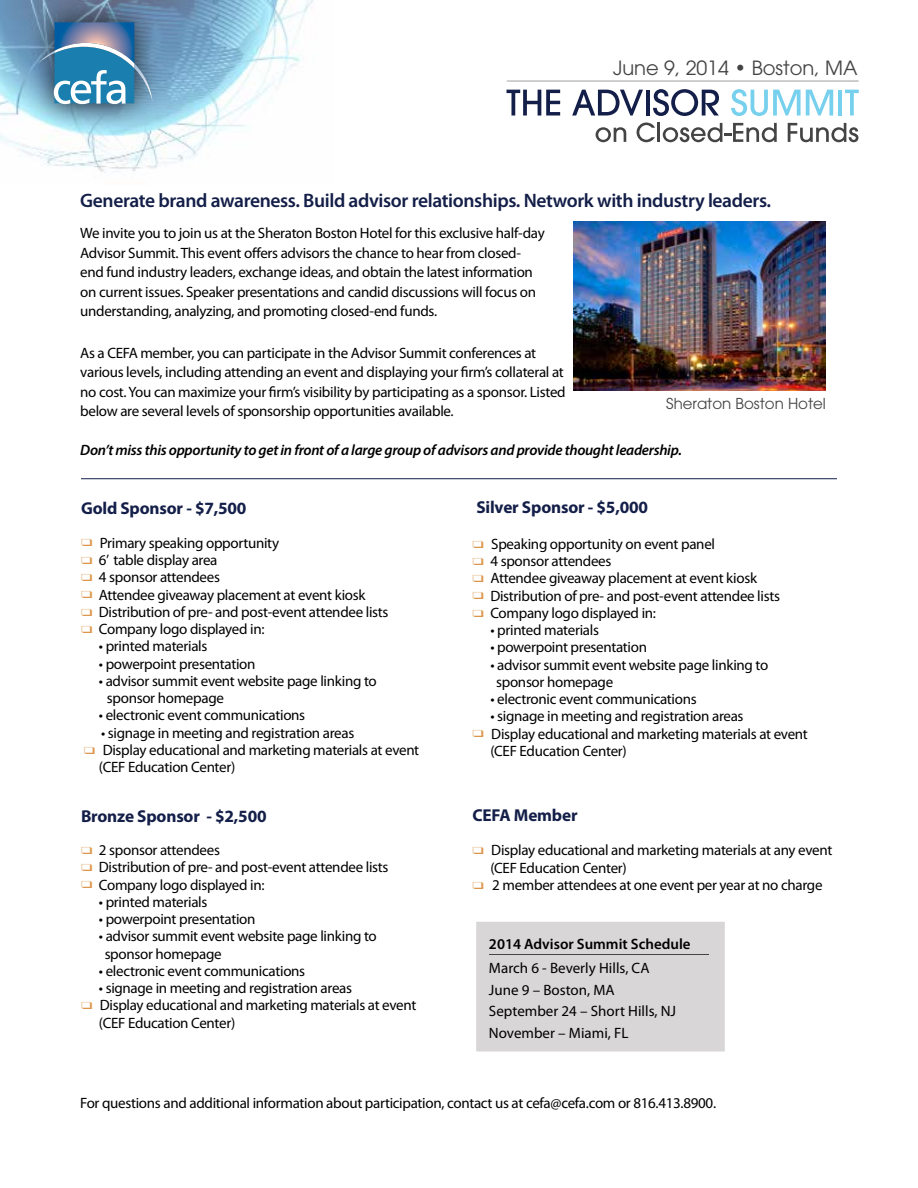
<style>
.page{position:relative;width:918px;height:1188px;background:#fff}
.page>*{position:absolute;margin:0;border:0;box-sizing:border-box;transform-origin:0 0}
.t1{font:600 19.5px "Myriad Pro";letter-spacing:-.02em;color:#141f49}
.t2{font:19.5px "ITC Avant Garde Pro";color:#444}
.t3{font:700 17.25px "Myriad Pro";letter-spacing:-.01em;color:#141f49}
.t4{font:15px/17.2px "Myriad Pro";letter-spacing:-.02em;color:#000}
.t5{font:italic 600 15px "Myriad Pro";letter-spacing:-.02em;color:#000}
.t6{font:15px/21.5px "Myriad Pro";color:#000}
.t7{font:600 15px "Myriad Pro";color:#000}
.t8{font:15px "ITC Avant Garde Pro";color:#444}
.s1{color:#dd964d}
</style>
<div class="page">
<img style="left:0;top:0;width:314px;height:172px">
<svg style="left:507px;top:90px;width:53px;height:26px"></svg>
<svg style="left:572px;top:90px;width:71px;height:26px"></svg>
<hr style="left:646px;top:90px;width:4px;height:26px;background:#141f49">
<svg style="left:653px;top:89px;width:66px;height:27px"></svg>
<svg style="left:731px;top:89px;width:102px;height:27px"></svg>
<hr style="left:838px;top:90px;width:4px;height:26px;background:#77d0ed">
<svg style="left:845px;top:90px;width:14px;height:26px"></svg>
<svg style="left:596px;top:127px;width:30px;height:15px"></svg>
<svg style="left:637px;top:123px;width:18px;height:19px"></svg>
<hr style="left:657px;top:123px;width:3px;height:19px;background:#444">
<svg style="left:663px;top:123px;width:114px;height:19px"></svg>
<svg style="left:788px;top:123px;width:70px;height:19px"></svg>
<div style="left:21px;top:0;width:153px;height:129px;background:#000;opacity:.75"></div>
<svg style="left:38px;top:22px;width:115px;height:82px;background:#5a8fb1"></svg>
<hr style="left:81px;top:478px;width:756px;height:1px;background:#141f49">
<hr style="left:505px;top:80px;width:355px;height:4px;background:#000;opacity:.75">
<img style="left:573px;top:222px;width:252px;height:169px">
<div style="left:475px;top:920px;width:251px;height:133px;background:#d8d6d6;border:2px solid #fff"></div>
<hr style="left:489px;top:953px;width:222px;height:3px;background:#000;opacity:.75">
<h1 class="t2" style="left:613px;top:55px;width:246px">June 9, 2014 • Boston, MA</h1>
<h1 class="t1" style="left:80px;top:188px;width:692px">Generate brand awareness. Build advisor relationships. Network with industry leaders.</h1>
<p class="t4" style="left:80px;top:223px;width:466px;line-height:19.5px">We invite you to join us at the Sheraton Boston Hotel for this exclusive half-day Advisor Summit. This event offers advisors the chance to hear from closed&shy;end fund industry leaders, exchange ideas, and obtain the latest information on current issues. Speaker presentations and candid discussions will focus on understanding, analyzing, and promoting closed-end funds.</p>
<p class="t4" style="left:80px;top:342px;width:487px;line-height:19.5px">As a CEFA member, you can participate in the Advisor Summit conferences at various levels, including attending an event and displaying your firm’s collateral at no cost. You can maximize your firm’s visibility by participating as a sponsor. Listed below are several levels of sponsorship opportunities available.</p>
<p class="t5" style="left:80px;top:440px;width:603px">Don’t miss this opportunity to get in front of a large group of advisors and provide thought leadership.</p>
<p class="t8" style="left:666px;top:394px;width:161px">Sheraton Boston Hotel</p>
<p class="t3" style="left:81px;top:497px;width:167px">Gold Sponsor - $7,500</p>
<p class="t4" style="left:81px;top:534px;width:200px"><span class="s1">❑</span> Primary speaking opportunity</p>
<p class="t4" style="left:81px;top:551px;width:138px"><span class="s1">❑</span> 6’ table display area</p>
<p class="t4" style="left:81px;top:568px;width:140px"><span class="s1">❑</span> 4 sponsor attendees</p>
<p class="t4" style="left:81px;top:586px;width:286px"><span class="s1">❑</span> Attendee giveaway placement at event kiosk</p>
<p class="t4" style="left:81px;top:603px;width:309px"><span class="s1">❑</span> Distribution of pre- and post-event attendee lists</p>
<p class="t4" style="left:81px;top:620px;width:185px"><span class="s1">❑</span> Company logo displayed in:</p>
<p class="t4" style="left:99px;top:637px;width:110px">• printed materials</p>
<p class="t4" style="left:99px;top:655px;width:158px">• powerpoint presentation</p>
<p class="t4" style="left:107px;top:672px;width:271px;text-indent:-8px">• advisor summit event website page linking to sponsor homepage</p>
<p class="t4" style="left:99px;top:707px;width:208px">• electronic event communications</p>
<p class="t4" style="left:101px;top:724px;width:255px">• signage in meeting and registration areas</p>
<p class="t4" style="left:99px;top:741px;width:322px;text-indent:-15px"><span class="s1">❑</span> Display educational and marketing materials at event (CEF Education Center)</p>
<p class="t3" style="left:81px;top:805px;width:187px">Bronze Sponsor - $2,500</p>
<p class="t4" style="left:81px;top:841px;width:140px"><span class="s1">❑</span> 2 sponsor attendees</p>
<p class="t4" style="left:81px;top:859px;width:309px"><span class="s1">❑</span> Distribution of pre- and post-event attendee lists</p>
<p class="t4" style="left:81px;top:876px;width:185px"><span class="s1">❑</span> Company logo displayed in:</p>
<p class="t4" style="left:99px;top:893px;width:110px">• printed materials</p>
<p class="t4" style="left:99px;top:910px;width:158px">• powerpoint presentation</p>
<p class="t4" style="left:105px;top:928px;width:274px;text-indent:-6px">• advisor summit event website page linking to sponsor homepage</p>
<p class="t4" style="left:99px;top:962px;width:208px">• electronic event communications</p>
<p class="t4" style="left:99px;top:979px;width:255px">• signage in meeting and registration areas</p>
<p class="t4" style="left:99px;top:997px;width:319px;text-indent:-18px"><span class="s1">❑</span> Display educational and marketing materials at event (CEF Education Center)</p>
<p class="t3" style="left:476px;top:496px;width:173px">Silver Sponsor - $5,000</p>
<p class="t4" style="left:472px;top:535px;width:244px"><span class="s1">❑</span> Speaking opportunity on event panel</p>
<p class="t4" style="left:472px;top:552px;width:140px"><span class="s1">❑</span> 4 sponsor attendees</p>
<p class="t4" style="left:472px;top:569px;width:286px"><span class="s1">❑</span> Attendee giveaway placement at event kiosk</p>
<p class="t4" style="left:472px;top:587px;width:309px"><span class="s1">❑</span> Distribution of pre- and post-event attendee lists</p>
<p class="t4" style="left:472px;top:604px;width:185px"><span class="s1">❑</span> Company logo displayed in:</p>
<p class="t4" style="left:490px;top:621px;width:110px">• printed materials</p>
<p class="t4" style="left:490px;top:639px;width:158px">• powerpoint presentation</p>
<p class="t4" style="left:496px;top:656px;width:274px;text-indent:-6px">• advisor summit event website page linking to sponsor homepage</p>
<p class="t4" style="left:490px;top:690px;width:208px">• electronic event communications</p>
<p class="t4" style="left:490px;top:708px;width:255px">• signage in meeting and registration areas</p>
<p class="t4" style="left:490px;top:725px;width:319px;text-indent:-18px"><span class="s1">❑</span> Display educational and marketing materials at event (CEF Education Center)</p>
<p class="t3" style="left:472px;top:804px;width:107px">CEFA Member</p>
<p class="t4" style="left:490px;top:842px;width:343px;text-indent:-18px"><span class="s1">❑</span> Display educational and marketing materials at any event (CEF Education Center)</p>
<p class="t4" style="left:472px;top:876px;width:352px"><span class="s1">❑</span> 2 member attendees at one event per year at no charge</p>
<p class="t7" style="left:489px;top:934px;width:203px">2014 Advisor Summit Schedule</p>
<p class="t6" style="left:489px;top:957px;width:189px">March 6 - Beverly Hills, CA<br>June 9 – Boston, MA<br>September 24 – Short Hills, NJ<br>November – Miami, FL</p>
<p class="t4" style="left:80px;top:1094px;width:638px">For questions and additional information about participation, contact us at cefa@cefa.com or 816.413.8900.</p>
</div>
